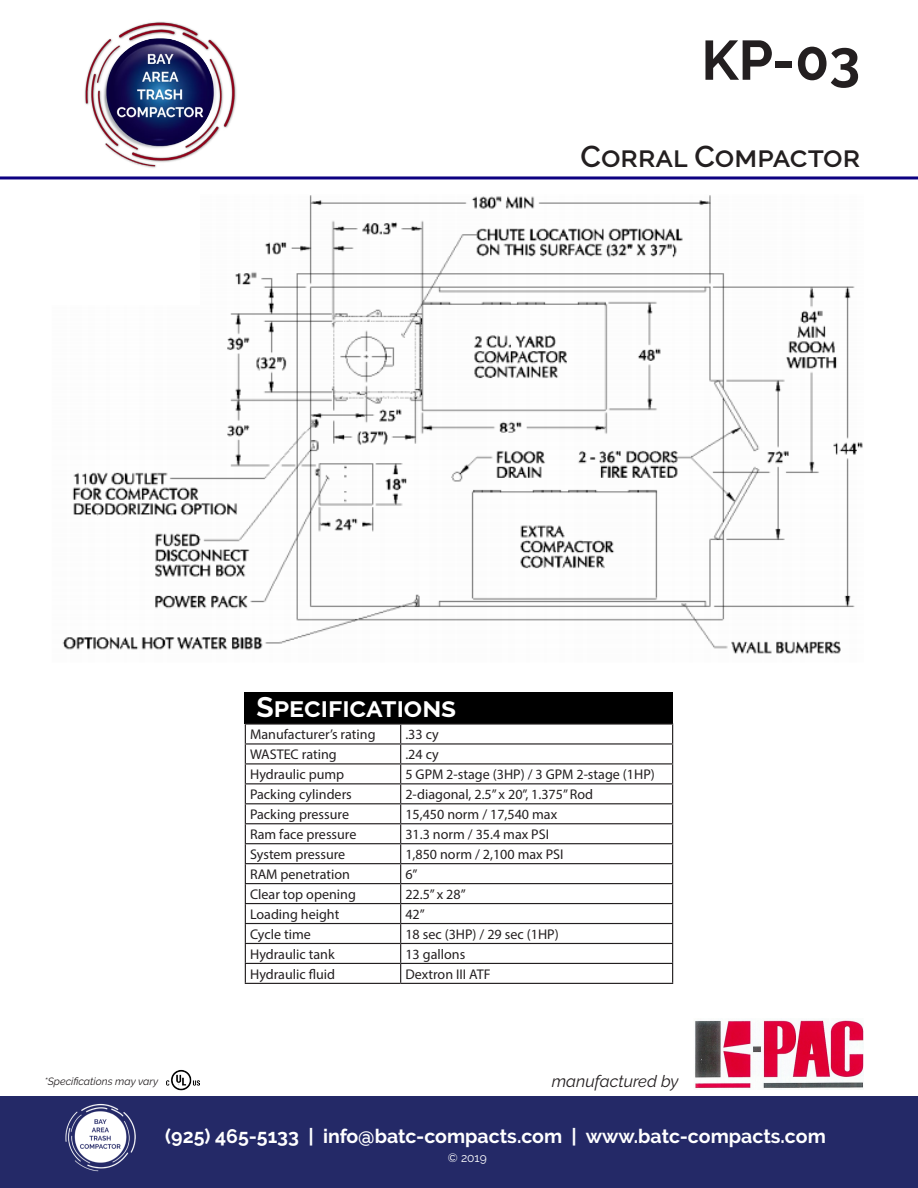
<style>
.page{position:relative;width:918px;height:1188px;background:#fff}
.page>*{position:absolute;margin:0;border:0;box-sizing:border-box;transform-origin:0 0}
.t1{font:700 55.5px "Raleway";color:#231f20}
.t2{font:600 30px "Raleway";color:#231f20}
.t3{font:700 28.2px "Raleway";color:#fff}
.t4{font:700 19.5px "Raleway";color:#fff}
.t5{font:italic 16.5px "Raleway";color:#231f20}
.t6{font:14.1px "Myriad Pro";color:#231f20}
.t7{font:12px "Raleway";color:#fff}
.t8{font:italic 10.5px "Raleway";color:#231f20}
</style>
<div class="page">
<div style="left:0;top:1097px;width:918px;height:91px;background:#242967"></div>
<img style="left:65px;top:1103px;width:71px;height:69px">
<img style="left:84px;top:21px;width:153px;height:147px">
<hr style="left:0;top:176px;width:918px;height:3px;background:#0d0081">
<img style="left:167px;top:1069px;width:33px;height:28px">
<div style="left:245px;top:692px;width:428px;height:31px;background:#000"></div>
<hr style="left:245px;top:723px;width:156px;height:2px;background:#231f20">
<hr style="left:401px;top:723px;width:272px;height:2px;background:#231f20">
<hr style="left:245px;top:743px;width:156px;height:2px;background:#231f20">
<hr style="left:401px;top:743px;width:272px;height:2px;background:#231f20">
<hr style="left:245px;top:763px;width:156px;height:1px;background:#231f20">
<hr style="left:401px;top:763px;width:272px;height:1px;background:#231f20">
<hr style="left:245px;top:783px;width:156px;height:1px;background:#231f20">
<hr style="left:401px;top:783px;width:272px;height:1px;background:#231f20">
<hr style="left:245px;top:803px;width:156px;height:1px;background:#231f20">
<hr style="left:401px;top:803px;width:272px;height:1px;background:#231f20">
<hr style="left:245px;top:823px;width:156px;height:1px;background:#231f20">
<hr style="left:401px;top:823px;width:272px;height:1px;background:#231f20">
<hr style="left:245px;top:843px;width:156px;height:1px;background:#231f20">
<hr style="left:401px;top:843px;width:272px;height:1px;background:#231f20">
<hr style="left:245px;top:863px;width:156px;height:1px;background:#231f20">
<hr style="left:401px;top:863px;width:272px;height:1px;background:#231f20">
<hr style="left:245px;top:883px;width:156px;height:1px;background:#231f20">
<hr style="left:401px;top:883px;width:272px;height:1px;background:#231f20">
<hr style="left:245px;top:903px;width:156px;height:1px;background:#231f20">
<hr style="left:401px;top:903px;width:272px;height:1px;background:#231f20">
<hr style="left:245px;top:923px;width:156px;height:1px;background:#231f20">
<hr style="left:401px;top:923px;width:272px;height:1px;background:#231f20">
<hr style="left:245px;top:943px;width:156px;height:1px;background:#231f20">
<hr style="left:401px;top:943px;width:272px;height:1px;background:#231f20">
<hr style="left:245px;top:963px;width:156px;height:1px;background:#231f20">
<svg style="left:245px;top:725px;width:1px;height:258px"></svg>
<hr style="left:401px;top:963px;width:272px;height:1px;background:#231f20">
<svg style="left:400px;top:725px;width:1px;height:258px"></svg>
<svg style="left:672px;top:725px;width:1px;height:258px"></svg>
<hr style="left:245px;top:983px;width:156px;height:1px;background:#231f20">
<hr style="left:401px;top:983px;width:272px;height:1px;background:#231f20">
<img style="left:62px;top:195px;width:801px;height:459px">
<div style="left:44px;top:189px;width:156px;height:116px;background:#fff"></div>
<img style="left:695px;top:1020px;width:169px;height:69px">
<p class="t1" style="left:701px;top:29px;width:160px">KP-03</p>
<p class="t2" style="left:581px;top:139px;width:281px">Corral Compactor</p>
<p class="t3" style="left:257px;top:691px;width:201px">Specifications</p>
<p class="t6" style="left:250px;top:726px;width:127px">Manufacturer’s rating</p>
<p class="t6" style="left:405px;top:726px;width:35px">.33 cy</p>
<p class="t6" style="left:250px;top:746px;width:88px">WASTEC rating</p>
<p class="t6" style="left:405px;top:746px;width:35px">.24 cy</p>
<p class="t6" style="left:250px;top:766px;width:96px">Hydraulic pump</p>
<p class="t6" style="left:405px;top:766px;width:251px">5 GPM 2-stage (3HP) / 3 GPM 2-stage (1HP)</p>
<p class="t6" style="left:250px;top:786px;width:103px">Packing cylinders</p>
<p class="t6" style="left:405px;top:786px;width:189px">2-diagonal, 2.5” x 20”, 1.375” Rod</p>
<p class="t6" style="left:250px;top:806px;width:101px">Packing pressure</p>
<p class="t6" style="left:405px;top:806px;width:153px">15,450 norm / 17,540 max</p>
<p class="t6" style="left:250px;top:826px;width:108px">Ram face pressure</p>
<p class="t6" style="left:405px;top:826px;width:145px">31.3 norm / 35.4 max PSI</p>
<p class="t6" style="left:250px;top:846px;width:97px">System pressure</p>
<p class="t6" style="left:405px;top:846px;width:160px">1,850 norm / 2,100 max PSI</p>
<p class="t6" style="left:250px;top:866px;width:101px">RAM penetration</p>
<p class="t6" style="left:405px;top:866px;width:14px">6”</p>
<p class="t6" style="left:250px;top:885px;width:107px">Clear top opening</p>
<p class="t6" style="left:405px;top:885px;width:62px">22.5” x 28”</p>
<p class="t6" style="left:250px;top:905px;width:91px">Loading height</p>
<p class="t6" style="left:405px;top:905px;width:21px">42”</p>
<p class="t6" style="left:250px;top:925px;width:62px">Cycle time</p>
<p class="t6" style="left:405px;top:925px;width:155px">18 sec (3HP) / 29 sec (1HP)</p>
<p class="t6" style="left:250px;top:945px;width:86px">Hydraulic tank</p>
<p class="t6" style="left:405px;top:945px;width:61px">13 gallons</p>
<p class="t6" style="left:250px;top:965px;width:87px">Hydraulic fluid</p>
<p class="t6" style="left:405px;top:965px;width:87px">Dextron III ATF</p>
<p class="t8" style="left:44px;top:1076px;width:115px">*Specifications may vary</p>
<p class="t5" style="left:552px;top:1072px;width:128px">manufactured by</p>
<p class="t4" style="left:165px;top:1125px;width:662px">(925) 465-5133 | info@batc-compacts.com | www.batc-compacts.com</p>
<p class="t7" style="left:448px;top:1151px;width:40px">© 2019</p>
</div>
